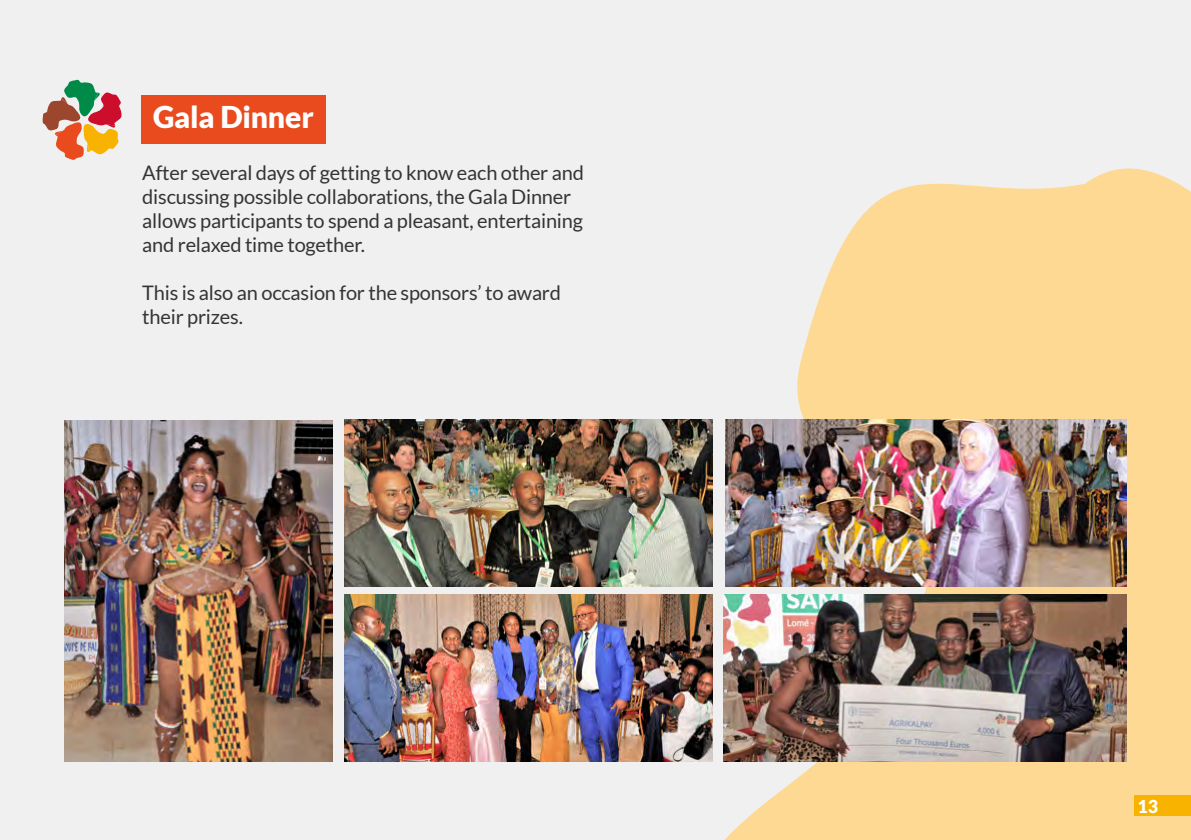
<style>
.page{position:relative;width:1191px;height:840px;background:#fff}
.page>*{position:absolute;margin:0;border:0;box-sizing:border-box;transform-origin:0 0}
.t1{font:900 30px "Lato";letter-spacing:-.005em;color:#fff}
.t2{font:20px/24px "Lato";letter-spacing:-.01em;color:#343434}
.t3{font:900 17.8px "Lato";color:#fff}
</style>
<div class="page">
<div style="left:0;top:0;width:1191px;height:839px;background:#f0f0f1"></div>
<svg style="left:654px;top:168px;width:537px;height:671px;fill:#fdd993"></svg>
<svg style="left:42px;top:79px;width:80px;height:81px"></svg>
<div style="left:141px;top:96px;width:185px;height:48px;background:#e94b1f"></div>
<div style="left:1134px;top:794px;width:57px;height:21px;background:#f7b300"></div>
<img style="left:65px;top:420px;width:268px;height:341px">
<img style="left:723px;top:594px;width:403px;height:167px">
<img style="left:344px;top:420px;width:368px;height:166px">
<img style="left:725px;top:420px;width:401px;height:166px">
<img style="left:344px;top:594px;width:368px;height:167px">
<p class="t1" style="left:153px;top:99px;width:162px">Gala Dinner</p>
<p class="t2" style="left:142px;top:160px;width:443px">After several days of getting to know each other and discussing possible collaborations, the Gala Dinner allows participants to spend a pleasant, entertaining and relaxed time together.</p>
<p class="t2" style="left:142px;top:280px;width:420px">This is also an occasion for the sponsors’ to award their prizes.</p>
<p class="t3" style="left:1137px;top:795px;width:22px">13</p>
</div>
